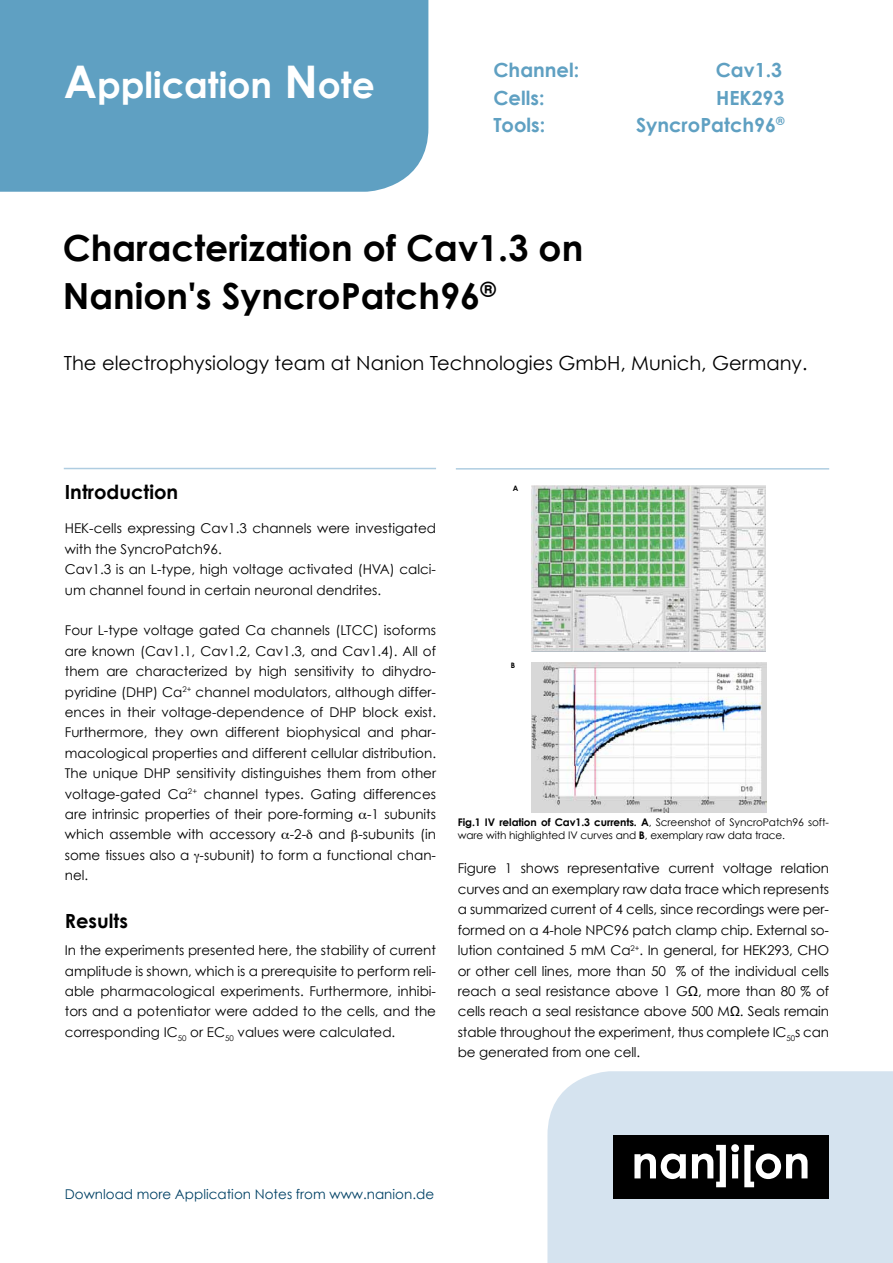
<style>
.page{position:relative;width:893px;height:1263px;background:#fff}
.page>*{position:absolute;margin:0;border:0;box-sizing:border-box;transform-origin:0 0}
.t1{font:700 36px/47.7px "Century Gothic";color:#000}
.t2{font:700 36px "Century Gothic";color:#fff}
.t3{font:19.5px "Century Gothic";color:#000}
.t4{font:700 19.5px "Century Gothic";color:#5fa0c2}
.t5{font:700 19.5px "Century Gothic";color:#000}
.t6{font:13.5px/20.4px "Century Gothic";color:#000;text-align:justify}
.t7{font:13.5px "Century Gothic";color:#004165}
.t8{font:10.5px/13.6px "Century Gothic";letter-spacing:-.01em;color:#000}
.t9{font:700 7.5px "Century Gothic";color:#000}
.s1{font-size:45px}
.s2{font-weight:700}
</style>
<div class="page">
<div style="left:547px;top:1071px;width:346px;height:192px;background:#d5e3ef"></div>
<div style="left:0;top:0;width:428px;height:192px;background:#5fa0c2"></div>
<div style="left:613px;top:1135px;width:216px;height:64px;background:#000"></div>
<svg style="left:634px;top:1153px;width:52px;height:26px"></svg>
<svg style="left:692px;top:1144px;width:115px;height:43px"></svg>
<hr style="left:64px;top:468px;width:372px;height:1px;background:#afcde1">
<hr style="left:456px;top:468px;width:373px;height:2px;background:#afcde1">
<img style="left:532px;top:485px;width:234px;height:166px">
<img style="left:532px;top:662px;width:235px;height:151px">
<h1 class="t2" style="left:64px;top:62px;width:313px"><span class="s1">A</span>pplication <span class="s1">N</span>ote</h1>
<h2 class="t4" style="left:493px;top:58px;width:87px">Channel:</h2>
<h2 class="t4" style="left:716px;top:58px;width:68px">Cav1.3</h2>
<h2 class="t4" style="left:493px;top:85px;width:53px">Cells:</h2>
<h2 class="t4" style="left:716px;top:85px;width:70px">HEK293</h2>
<h2 class="t4" style="left:493px;top:112px;width:53px">Tools:</h2>
<h2 class="t4" style="left:636px;top:112px;width:150px">SyncroPatch96<sup>®</sup></h2>
<h1 class="t1" style="left:63px;top:223px;width:522px">Characterization of Cav1.3 on<br>Nanion's SyncroPatch96<sup>®</sup></h1>
<h2 class="t3" style="left:64px;top:351px;width:745px">The electrophysiology team at Nanion Technologies GmbH, Munich, Germany.</h2>
<h2 class="t5" style="left:65px;top:480px;width:115px">Introduction</h2>
<p class="t6" style="left:65px;top:518px;width:373px;text-align:left">HEK-cells expressing Cav1.3 channels were investigated with the SyncroPatch96.<br>Cav1.3 is an L-type, high voltage activated (HVA) calci&shy;um channel found in certain neuronal dendrites.</p>
<p class="t6" style="left:65px;top:620px;width:373px">Four L-type voltage gated Ca channels (LTCC) isoforms are known (Cav1.1, Cav1.2, Cav1.3, and Cav1.4). All of them are characterized by high sensitivity to dihydro&shy;pyridine (DHP) Ca<sup>2+</sup> channel modulators, although differ&shy;ences in their voltage-dependence of DHP block exist.<br>Furthermore, they own different biophysical and phar&shy;macological properties and different cellular distribution.<br>The unique DHP sensitivity distinguishes them from other voltage-gated Ca<sup>2+</sup> channel types. Gating differences are intrinsic properties of their pore-forming -1 subunits which assemble with accessory -2- and -subunits (in some tissues also a -subunit) to form a functional chan&shy;nel.</p>
<h2 class="t5" style="left:65px;top:908px;width:65px">Results</h2>
<p class="t6" style="left:65px;top:940px;width:373px">In the experiments presented here, the stability of current amplitude is shown, which is a prerequisite to perform reli&shy;able pharmacological experiments. Furthermore, inhibi&shy;tors and a potentiator were added to the cells, and the corresponding IC<sub>50</sub> or EC<sub>50</sub> values were calculated.</p>
<p class="t9" style="left:513px;top:483px;width:7px">A</p>
<p class="t9" style="left:511px;top:660px;width:6px">B</p>
<p class="t8" style="left:458px;top:815px;width:373px"><span class="s2">Fig.1 IV relation of Cav1.3 currents. A</span>, Screenshot of SyncroPatch96 soft&shy;ware with highlighted IV curves and <span class="s2">B</span>, exemplary raw data trace.</p>
<p class="t6" style="left:458px;top:858px;width:373px">Figure 1 shows representative current voltage relation curves and an exemplary raw data trace which represents a summarized current of 4 cells, since recordings were per&shy;formed on a 4-hole NPC96 patch clamp chip. External so&shy;lution contained 5 mM Ca<sup>2+</sup>. In general, for HEK293, CHO or other cell lines, more than 50 % of the individual cells reach a seal resistance above 1 GΩ, more than 80 % of cells reach a seal resistance above 500 MΩ. Seals remain stable throughout the experiment, thus complete IC<sub>50</sub>s can be generated from one cell.</p>
<p class="t7" style="left:65px;top:1186px;width:371px">Download more Application Notes from www.nanion.de</p>
</div>
